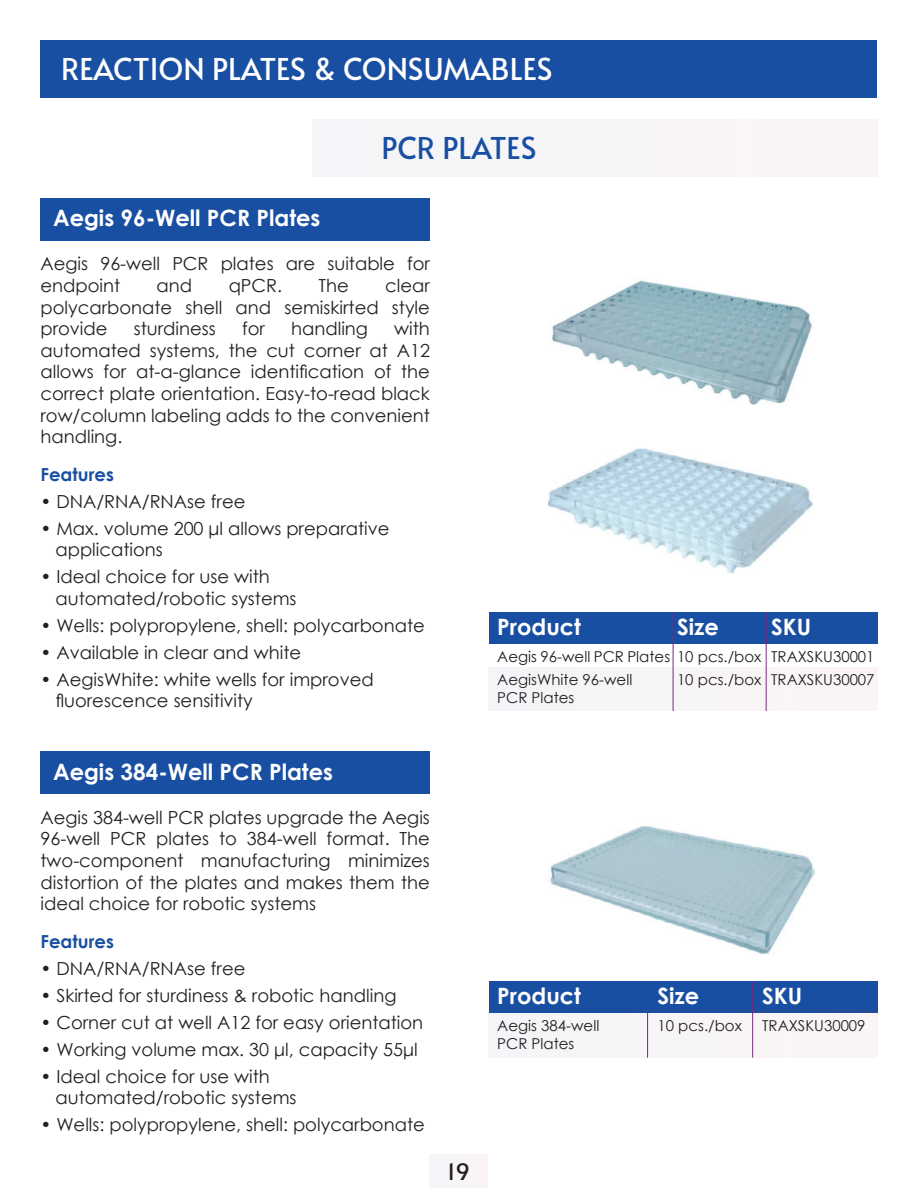
<style>
.page{position:relative;width:918px;height:1188px;background:#fff}
.page>*{position:absolute;margin:0;border:0;box-sizing:border-box;transform-origin:0 0}
.t1{font:30px "Alata";color:#fff}
.t2{font:30px "Alata";color:#194fa2}
.t3{font:700 22.5px "Century Gothic";color:#fff}
.t4{font:22.5px "Alata";color:#231f20}
.t5{font:18px/21.6px "Century Gothic";color:#231f20}
.t6{font:700 18px "Century Gothic";color:#194fa2}
.t7{font:15px/22.5px "Century Gothic";color:#231f20}
</style>
<div class="page">
<div style="left:40px;top:40px;width:837px;height:58px;background:#194fa2"></div>
<div style="left:40px;top:198px;width:390px;height:43px;background:#194fa2"></div>
<div style="left:489px;top:612px;width:388px;height:31px;background:#194fa2"></div>
<div style="left:489px;top:668px;width:389px;height:43px;background:#f8f5f7"></div>
<hr style="left:673px;top:612px;width:1px;height:99px;background:#79297e">
<hr style="left:766px;top:612px;width:1px;height:99px;background:#79297e">
<img style="left:552px;top:280px;width:260px;height:125px">
<img style="left:549px;top:448px;width:264px;height:126px">
<div style="left:40px;top:752px;width:390px;height:42px;background:#194fa2"></div>
<div style="left:489px;top:981px;width:388px;height:31px;background:#194fa2"></div>
<div style="left:489px;top:1010px;width:389px;height:48px;background:#f7f5f7"></div>
<hr style="left:647px;top:981px;width:1px;height:77px;background:#79297e">
<hr style="left:752px;top:981px;width:1px;height:77px;background:#79297e">
<img style="left:550px;top:826px;width:265px;height:128px">
<div style="left:312px;top:119px;width:565px;height:58px;background:#f8f5f7"></div>
<div style="left:429px;top:1154px;width:59px;height:34px;background:#f8f5f7"></div>
<h1 class="t1" style="left:61px;top:43px;width:493px">REACTION PLATES &amp; CONSUMABLES</h1>
<h1 class="t2" style="left:382px;top:122px;width:156px">PCR PLATES</h1>
<p class="t3" style="left:53px;top:201px;width:269px">Aegis 96-Well PCR Plates</p>
<p class="t5" style="left:40px;top:253px;width:391px">Aegis 96-well PCR plates are suitable for endpoint</p>
<p class="t5" style="left:40px;top:274px;width:391px;text-align:justify;text-indent:345px">clear polycarbonate shell and semiskirted style provide</p>
<p class="t5" style="left:157px;top:274px;width:37px">and</p>
<p class="t5" style="left:229px;top:274px;width:55px">qPCR.</p>
<p class="t5" style="left:319px;top:274px;width:32px">The</p>
<p class="t5" style="left:40px;top:318px;width:391px;text-align:justify;text-indent:354px">with automated systems, the cut corner at A12 allows for at-a-glance identification of the correct plate orientation. Easy-to-read black row/column labeling adds to the convenient handling.</p>
<p class="t6" style="left:40px;top:460px;width:75px">Features</p>
<p class="t5" style="left:40px;top:490px;width:206px">• DNA/RNA/RNAse free</p>
<p class="t5" style="left:55px;top:517px;width:335px;text-indent:-15px">• Max. volume 200 μl allows preparative applications</p>
<p class="t5" style="left:55px;top:566px;width:243px;text-indent:-15px">• Ideal choice for use with automated/robotic systems</p>
<p class="t5" style="left:40px;top:614px;width:386px">• Wells: polypropylene, shell: polycarbonate</p>
<p class="t5" style="left:40px;top:641px;width:262px">• Available in clear and white</p>
<p class="t5" style="left:55px;top:668px;width:320px;text-indent:-15px">• AegisWhite: white wells for improved fluorescence sensitivity</p>
<p class="t5" style="left:134px;top:318px;width:84px">sturdiness</p>
<p class="t5" style="left:242px;top:318px;width:24px">for</p>
<p class="t5" style="left:291px;top:318px;width:78px">handling</p>
<p class="t3" style="left:677px;top:610px;width:43px">Size</p>
<p class="t7" style="left:677px;top:645px;width:86px">10 pcs./box<br>10 pcs./box</p>
<p class="t3" style="left:497px;top:610px;width:85px">Product</p>
<p class="t7" style="left:497px;top:645px;width:174px">Aegis 96-well PCR Plates<br>AegisWhite 96-well</p>
<p class="t7" style="left:497px;top:686px;width:79px">PCR Plates</p>
<p class="t3" style="left:771px;top:610px;width:42px">SKU</p>
<p class="t7" style="left:771px;top:645px;width:105px">TRAXSKU30001<br>TRAXSKU30007</p>
<p class="t3" style="left:53px;top:754px;width:281px">Aegis 384-Well PCR Plates</p>
<p class="t5" style="left:40px;top:806px;width:391px;text-align:justify">Aegis 384-well PCR plates upgrade the Aegis 96-well PCR plates to 384-well format. The two-component manufacturing minimizes distortion of the plates and makes them the ideal choice for robotic systems</p>
<p class="t6" style="left:40px;top:928px;width:75px">Features</p>
<p class="t5" style="left:40px;top:957px;width:206px">• DNA/RNA/RNAse free</p>
<p class="t5" style="left:40px;top:984px;width:357px">• Skirted for sturdiness &amp; robotic handling</p>
<p class="t5" style="left:40px;top:1011px;width:384px">• Corner cut at well A12 for easy orientation</p>
<p class="t5" style="left:40px;top:1038px;width:379px">• Working volume max. 30 μl, capacity 55μl</p>
<p class="t5" style="left:55px;top:1065px;width:243px;text-indent:-15px">• Ideal choice for use with automated/robotic systems</p>
<p class="t5" style="left:40px;top:1114px;width:386px">• Wells: polypropylene, shell: polycarbonate</p>
<p class="t4" style="left:447px;top:1152px;width:24px">19</p>
<p class="t3" style="left:497px;top:979px;width:85px">Product</p>
<p class="t7" style="left:497px;top:1017px;width:104px;line-height:18px">Aegis 384-well<br>PCR Plates</p>
<p class="t3" style="left:658px;top:979px;width:43px">Size</p>
<p class="t7" style="left:658px;top:1014px;width:86px">10 pcs./box</p>
<p class="t3" style="left:762px;top:979px;width:42px">SKU</p>
<p class="t7" style="left:762px;top:1014px;width:105px">TRAXSKU30009</p>
</div>
